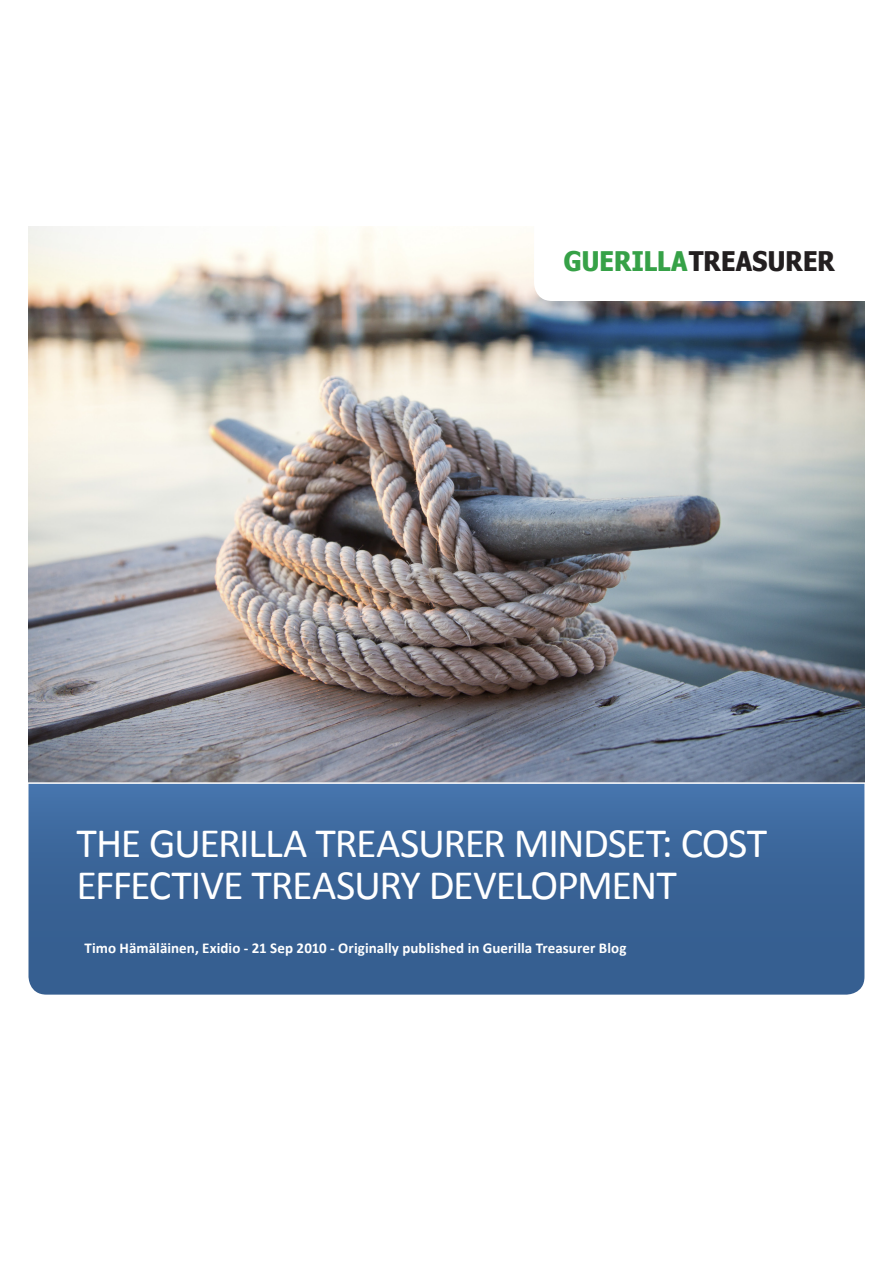
<style>
.page{position:relative;width:893px;height:1263px;background:#fff}
.page>*{position:absolute;margin:0;border:0;box-sizing:border-box;transform-origin:0 0}
.otsikko{font:42px/42px "Calibri";letter-spacing:-.035em;color:#fff}
.logo{font:700 27px "Nina";letter-spacing:.01em;color:#231f20}
.Heading_4{font:700 15px "Calibri";letter-spacing:.005em;color:#fff}
.s1{color:#36a147}
</style>
<div class="page">
<svg style="left:28px;top:757px;width:836px;height:238px;background:#3a6598"></svg>
<img style="left:29px;top:227px;width:835px;height:555px">
<hr style="left:14px;top:782px;width:870px;height:2px;background:#fff">
<svg style="left:534px;top:227px;width:330px;height:74px"></svg>
<p class="logo" style="left:564px;top:244px;width:272px"><span class="s1">GUERILLA</span> TREASURER</p>
<p class="otsikko" style="left:76px;top:822px;width:692px">THE GUERILLA TREASURER MINDSET: COST<br>EFFECTIVE TREASURY DEVELOPMENT</p>
<p class="Heading_4" style="left:84px;top:938px;width:544px">Timo Hämäläinen, Exidio - 21 Sep 2010 - Originally published in Guerilla Treasurer Blog</p>
</div>
